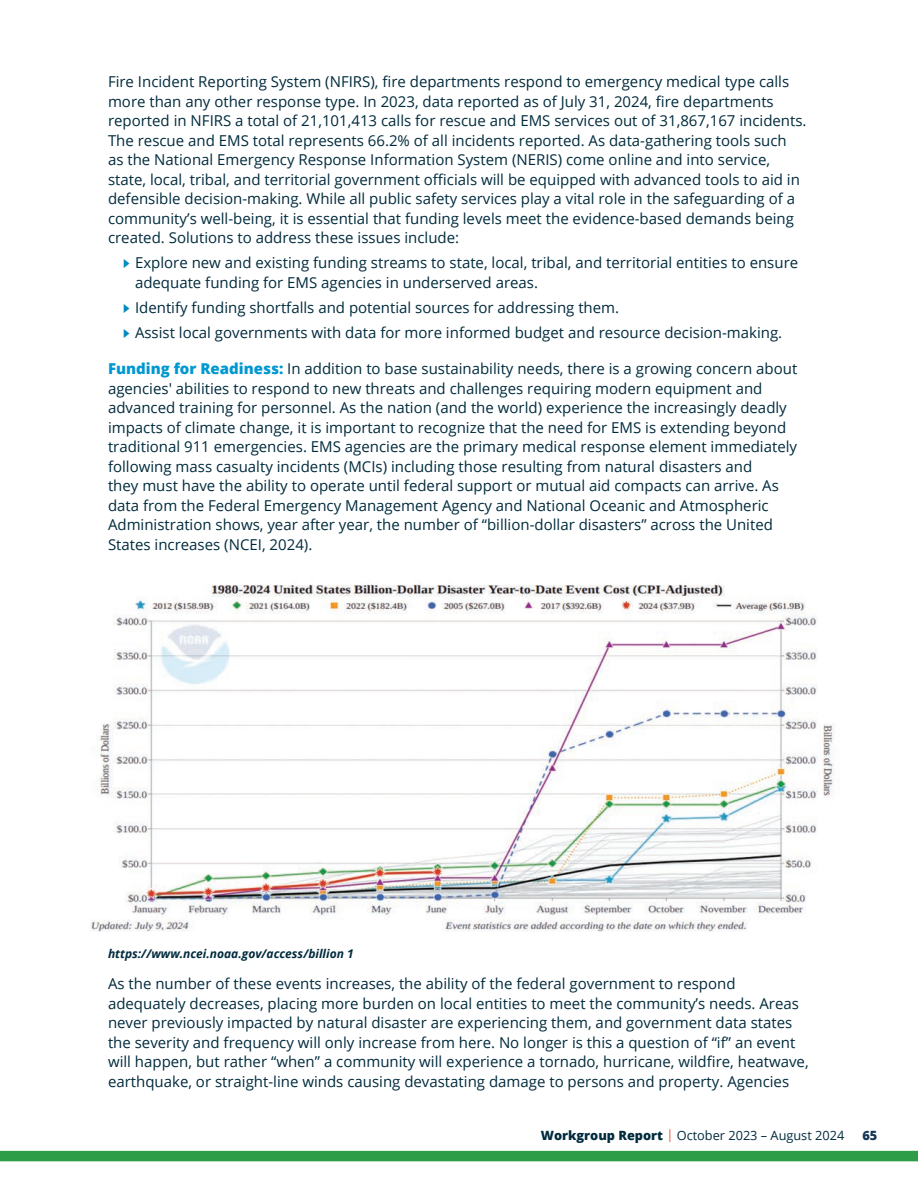
<style>
.page{position:relative;width:918px;height:1188px;background:#fff}
.page>*{position:absolute;margin:0;border:0;box-sizing:border-box;transform-origin:0 0}
.BODY{font:15px/19.5px "Open Sans";color:#002b3d}
.t1{font:12.75px "Open Sans";color:#002b3d}
.t2{font:800 12.75px "Open Sans";color:#163656}
.t3{font:italic 700 12px "Open Sans";color:#002b3d}
.s1{color:#008bc0}
.s2{font-weight:800;color:#0098d1}
.s3{font-weight:800}
.s4{color:#ed5136}
</style>
<div class="page">
<div style="left:0;top:1151px;width:918px;height:10px;background:#2d9e47"></div>
<img style="left:90px;top:584px;width:745px;height:348px">
<p class="BODY" style="left:108px;top:71px;width:700px">Fire Incident Reporting System (NFIRS), fire departments respond to emergency medical type calls more than any other response type. In 2023, data reported as of July 31, 2024, fire departments reported in NFIRS a total of 21,101,413 calls for rescue and EMS services out of 31,867,167 incidents.<br>The rescue and EMS total represents 66.2% of all incidents reported. As data-gathering tools such<br>as the National Emergency Response Information System (NERIS) come online and into service, state, local, tribal, and territorial government officials will be equipped with advanced tools to aid in defensible decision-making. While all public safety services play a vital role in the safeguarding of a community’s well-being, it is essential that funding levels meet the evidence-based demands being created. Solutions to address these issues include:</p>
<p class="BODY" style="left:135px;top:253px;width:665px;text-indent:-18px"><span class="s1">✔</span>Explore new and existing funding streams to state, local, tribal, and territorial entities to ensure adequate funding for EMS agencies in underserved areas.</p>
<p class="BODY" style="left:117px;top:298px;width:504px"><span class="s1">✔</span>Identify funding shortfalls and potential sources for addressing them.</p>
<p class="BODY" style="left:117px;top:323px;width:667px"><span class="s1">✔</span>Assist local governments with data for more informed budget and resource decision-making.</p>
<p class="BODY" style="left:108px;top:359px;width:691px"><span class="s2">Funding for Readiness:</span> In addition to base sustainability needs, there is a growing concern about agencies' abilities to respond to new threats and challenges requiring modern equipment and advanced training for personnel. As the nation (and the world) experience the increasingly deadly impacts of climate change, it is important to recognize that the need for EMS is extending beyond traditional 911 emergencies. EMS agencies are the primary medical response element immediately following mass casualty incidents (MCIs) including those resulting from natural disasters and<br>they must have the ability to operate until federal support or mutual aid compacts can arrive. As data from the Federal Emergency Management Agency and National Oceanic and Atmospheric Administration shows, year after year, the number of “billion-dollar disasters” across the United States increases (NCEI, 2024).</p>
<p class="t3" style="left:108px;top:945px;width:247px">https://www.ncei.noaa.gov/access/billion 1</p>
<p class="BODY" style="left:108px;top:974px;width:702px">As the number of these events increases, the ability of the federal government to respond adequately decreases, placing more burden on local entities to meet the community’s needs. Areas never previously impacted by natural disaster are experiencing them, and government data states the severity and frequency will only increase from here. No longer is this a question of “if” an event will happen, but rather “when” a community will experience a tornado, hurricane, wildfire, heatwave, earthquake, or straight-line winds causing devastating damage to persons and property. Agencies</p>
<p class="t1" style="left:541px;top:1127px;width:305px"><span class="s3">Workgroup Report</span> <span class="s4">|</span> October 2023 – August 2024</p>
<p class="t2" style="left:862px;top:1126px;width:16px">65</p>
</div>
